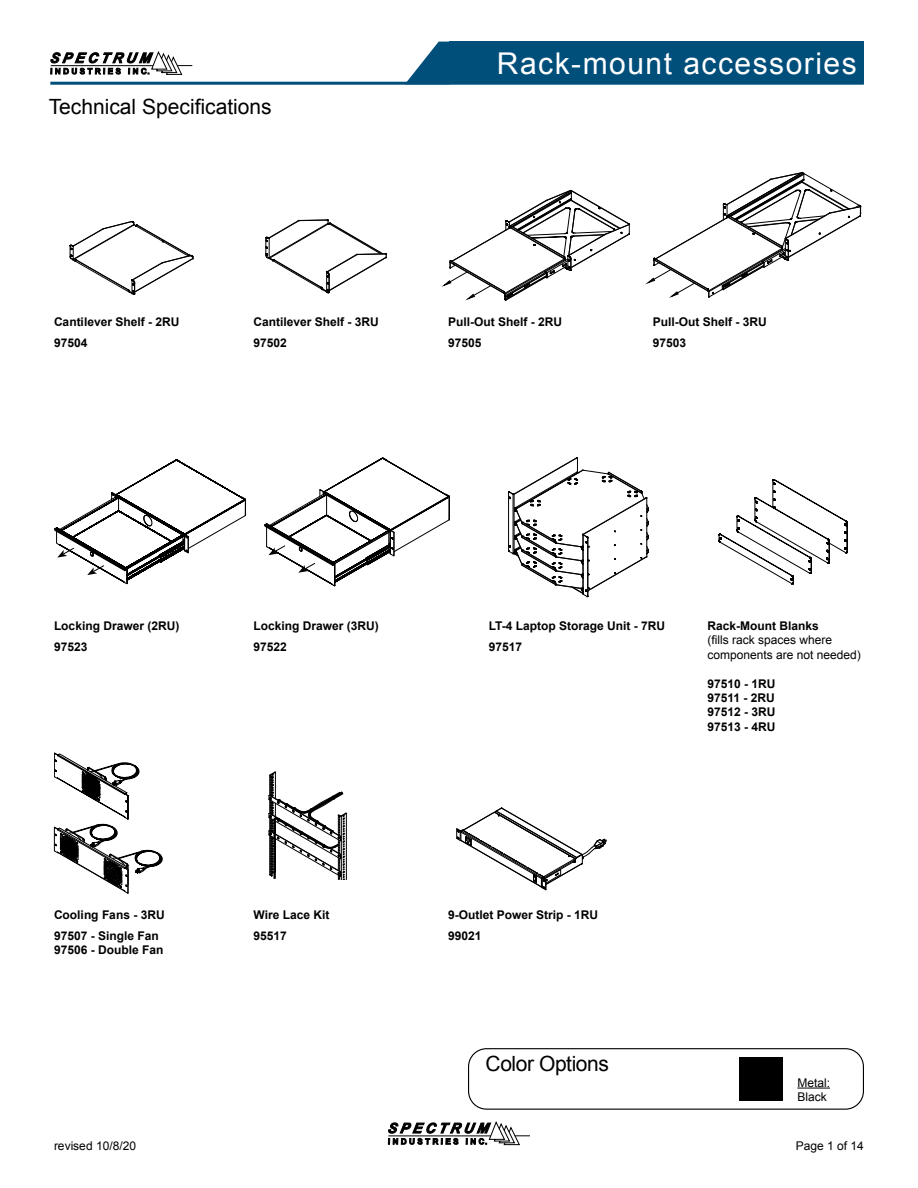
<style>
.page{position:relative;width:918px;height:1188px;background:#fff}
.page>*{position:absolute;margin:0;border:0;box-sizing:border-box;transform-origin:0 0}
.t1{font:30px "Arial";letter-spacing:.05em;color:#fff}
.t2{font:21px "Arial";color:#000}
.t3{font:21px "Arial";letter-spacing:-.02em;color:#000}
.t4{font:700 12px/21.1px "Arial";color:#000}
.t5{font:12px/14.4px "Arial";color:#000}
</style>
<div class="page">
<hr style="left:797px;top:1088px;width:33px;height:1px;background:#000">
<div style="left:468px;top:1048px;width:396px;height:62px;border:1px solid #000;border-radius:18px"></div>
<div style="left:739px;top:1057px;width:44px;height:43px;background:#000"></div>
<svg style="left:441px;top:189px;width:190px;height:112px"></svg>
<svg style="left:265px;top:219px;width:122px;height:74px"></svg>
<svg style="left:69px;top:221px;width:125px;height:74px"></svg>
<svg style="left:645px;top:172px;width:217px;height:126px"></svg>
<svg style="left:508px;top:457px;width:141px;height:141px"></svg>
<svg style="left:268px;top:771px;width:80px;height:109px"></svg>
<svg style="left:718px;top:479px;width:130px;height:106px"></svg>
<svg style="left:54px;top:753px;width:109px;height:141px"></svg>
<svg style="left:456px;top:807px;width:151px;height:83px"></svg>
<svg style="left:388px;top:1121px;width:142px;height:25px"></svg>
<div style="left:450px;top:42px;width:414px;height:42px;background:#004f7b"></div>
<svg style="left:405px;top:42px;width:45px;height:40px"></svg>
<hr style="left:50px;top:82px;width:814px;height:3px;background:#004f7b">
<svg style="left:50px;top:51px;width:143px;height:34px"></svg>
<svg style="left:54px;top:459px;width:192px;height:126px"></svg>
<svg style="left:264px;top:457px;width:186px;height:130px"></svg>
<h2 class="t2" style="left:49px;top:93px;width:224px">Technical Specifications</h2>
<h1 class="t1" style="left:497px;top:44px;width:361px">Rack-mount accessories</h1>
<p class="t4" style="left:54px;top:311px;width:127px">Cantilever Shelf - 2RU<br>97504</p>
<p class="t4" style="left:254px;top:311px;width:127px">Cantilever Shelf - 3RU<br>97502</p>
<p class="t4" style="left:448px;top:311px;width:116px">Pull-Out Shelf - 2RU<br>97505</p>
<p class="t4" style="left:653px;top:311px;width:116px">Pull-Out Shelf - 3RU<br>97503</p>
<p class="t4" style="left:54px;top:616px;width:127px">Locking Drawer (2RU)<br>97523</p>
<p class="t4" style="left:254px;top:616px;width:127px">Locking Drawer (3RU)<br>97522</p>
<p class="t4" style="left:489px;top:616px;width:178px">LT-4 Laptop Storage Unit - 7RU<br>97517</p>
<p class="t4" style="left:707px;top:616px;width:113px">Rack-Mount Blanks</p>
<p class="t5" style="left:707px;top:633px;width:155px">(fills rack spaces where components are not needed)</p>
<p class="t4" style="left:707px;top:677px;width:70px;line-height:14.4px;text-align:justify">97510 - 1RU 97511 - 2RU 97512 - 3RU 97513 - 4RU</p>
<p class="t4" style="left:54px;top:904px;width:112px">Cooling Fans - 3RU<br>97507 - Single Fan</p>
<p class="t4" style="left:54px;top:940px;width:111px">97506 - Double Fan</p>
<p class="t4" style="left:254px;top:904px;width:77px">Wire Lace Kit<br>95517</p>
<p class="t4" style="left:448px;top:904px;width:152px">9-Outlet Power Strip - 1RU<br>99021</p>
<h2 class="t3" style="left:486px;top:1050px;width:125px">Color Options</h2>
<p class="t5" style="left:797px;top:1076px;width:34px">Metal:<br>Black</p>
<p class="t5" style="left:54px;top:1139px;width:84px">revised 10/8/20</p>
<p class="t5" style="left:796px;top:1139px;width:70px">Page 1 of 14</p>
</div>
